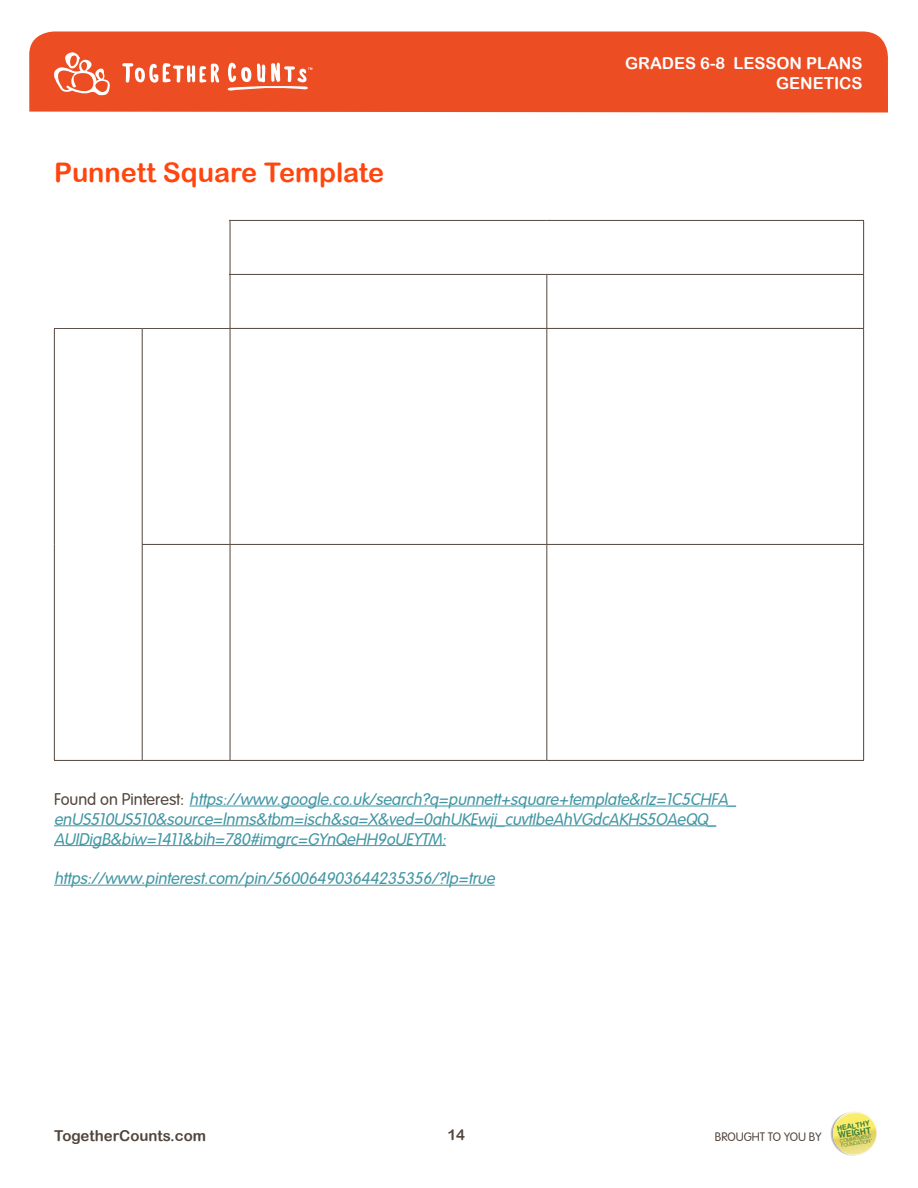
<style>
.page{position:relative;width:918px;height:1188px;background:#fff}
.page>*{position:absolute;margin:0;border:0;box-sizing:border-box;transform-origin:0 0}
.Subhead_orange{font:27px "Arial Rounded MT Bold";color:#ff460f}
.Body{font:italic 16.5px/19.8px "Arial Rounded";color:#4196a4}
.t1{font:16.5px/19.8px "Arial Rounded MT Bold";color:#fff;text-align:right}
.t2{font:15px "Arial Rounded MT Bold";color:#52453c}
.t3{font:12px "Arial Rounded";color:#52453c}
.t4{font:700 8.7px "Helvetica";color:#337c3c;scale:.95 1}
.t5{font:700 7.05px "Helvetica";color:#337c3c}
.t6{font:300 5.1px "Helvetica Neue";color:#337c3c}
.t7{font:300 4.95px "Helvetica Neue";color:#337c3c}
.s1{font-style:normal;color:#52453c}
</style>
<div class="page">
<div style="left:29px;top:31px;width:859px;height:81px;background:#ec4d23"></div>
<svg style="left:53px;top:52px;width:57px;height:44px"></svg>
<svg style="left:122px;top:63px;width:97px;height:20px"></svg>
<svg style="left:227px;top:63px;width:85px;height:28px"></svg>
<img style="left:830px;top:1127px;width:27px;height:29px">
<img style="left:832px;top:1112px;width:45px;height:43px">
<hr style="left:189px;top:806px;width:547px;height:1px;background:#4196a4">
<hr style="left:54px;top:826px;width:662px;height:1px;background:#4196a4">
<hr style="left:54px;top:845px;width:392px;height:1px;background:#4196a4">
<hr style="left:54px;top:885px;width:441px;height:1px;background:#4196a4">
<hr style="left:142px;top:220px;width:88px;height:1px;background:#52453c">
<hr style="left:230px;top:220px;width:317px;height:1px;background:#52453c">
<hr style="left:230px;top:221px;width:1px;height:53px;background:#52453c">
<hr style="left:547px;top:220px;width:317px;height:1px;background:#52453c">
<hr style="left:863px;top:221px;width:1px;height:53px;background:#52453c">
<hr style="left:142px;top:274px;width:88px;height:1px;background:#52453c">
<hr style="left:230px;top:274px;width:317px;height:1px;background:#52453c">
<hr style="left:230px;top:275px;width:1px;height:53px;background:#52453c">
<hr style="left:547px;top:274px;width:317px;height:1px;background:#52453c">
<hr style="left:546px;top:275px;width:1px;height:53px;background:#52453c">
<hr style="left:863px;top:275px;width:1px;height:53px;background:#52453c">
<hr style="left:54px;top:328px;width:88px;height:1px;background:#52453c">
<hr style="left:54px;top:329px;width:1px;height:215px;background:#52453c">
<hr style="left:142px;top:328px;width:88px;height:1px;background:#52453c">
<hr style="left:142px;top:329px;width:1px;height:215px;background:#52453c">
<hr style="left:230px;top:328px;width:317px;height:1px;background:#52453c">
<hr style="left:230px;top:329px;width:1px;height:215px;background:#52453c">
<hr style="left:547px;top:328px;width:317px;height:1px;background:#52453c">
<hr style="left:546px;top:329px;width:1px;height:215px;background:#52453c">
<hr style="left:863px;top:329px;width:1px;height:215px;background:#52453c">
<hr style="left:54px;top:544px;width:1px;height:216px;background:#52453c">
<hr style="left:142px;top:544px;width:88px;height:1px;background:#52453c">
<hr style="left:142px;top:545px;width:1px;height:215px;background:#52453c">
<hr style="left:230px;top:544px;width:317px;height:1px;background:#52453c">
<hr style="left:230px;top:545px;width:1px;height:215px;background:#52453c">
<hr style="left:547px;top:544px;width:317px;height:1px;background:#52453c">
<hr style="left:546px;top:545px;width:1px;height:215px;background:#52453c">
<hr style="left:863px;top:545px;width:1px;height:215px;background:#52453c">
<hr style="left:54px;top:760px;width:88px;height:1px;background:#52453c">
<hr style="left:142px;top:760px;width:88px;height:1px;background:#52453c">
<hr style="left:230px;top:760px;width:317px;height:1px;background:#52453c">
<hr style="left:547px;top:760px;width:317px;height:1px;background:#52453c">
<div style="left:44px;top:216px;width:185px;height:112px;background:#fff"></div>
<p class="Subhead_orange" style="left:54px;top:156px;width:332px">Punnett Square Template</p>
<p class="t1" style="left:625px;top:53px;width:239px">GRADES 6-8 LESSON PLANS<br>GENETICS</p>
<p class="Body" style="left:54px;top:788px;width:684px"><span class="s1">F o u n d o n P i n te r e s t :</span> https://www.google.co.uk/search?q=punnett+square+template&amp;rlz=1C5CHFA_ enUS510US510&amp;source=lnms&amp;tbm=isch&amp;sa=X&amp;ved=0ahUKEwji_ cuvtIbeAhVGdcAKHS5OAeQQ_<br>AUIDigB&amp;biw=1411&amp;bih=780#imgrc=GYnQeHH9oUEYTM:</p>
<p class="Body" style="left:54px;top:867px;width:446px">https://www.pinterest.com/pin/560064903644235356/?lp=true</p>
<p class="t2" style="left:447px;top:1126px;width:19px">14</p>
<p class="t2" style="left:54px;top:1127px;width:154px">TogetherCounts.com</p>
<p class="t3" style="left:715px;top:1128px;width:108px">BROUGHT TO YOU BY</p>
<p class="t5" style="left:836px;top:1123px;width:35px;rotate:-9deg">HEALTHY</p>
<p class="t4" style="left:837px;top:1128px;width:36px;rotate:-9deg">WEIGHT</p>
<p class="t6" style="left:839px;top:1137px;width:33px;rotate:-9deg">COMMITMENT</p>
<p class="t7" style="left:841px;top:1142px;width:31px;rotate:-9deg">FOUNDATION</p>
</div>
